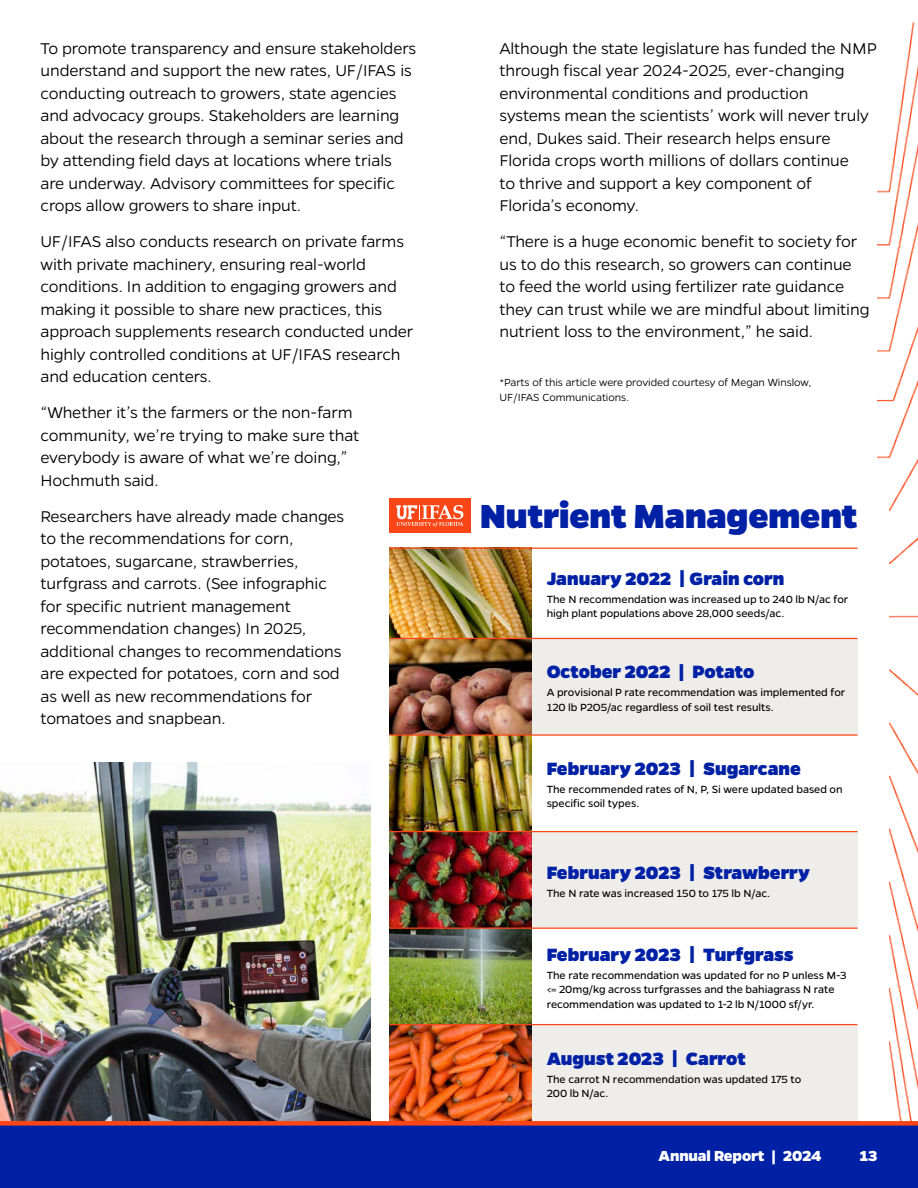
<style>
.page{position:relative;width:918px;height:1188px;background:#fff}
.page>*{position:absolute;margin:0;border:0;box-sizing:border-box;transform-origin:0 0}
.t1{font:800 37.8px "Gentona";letter-spacing:-.005em;color:#0021a5}
.t2{font:800 20.1px "Gentona";color:#0021a5}
.t3{font:300 17.7px/22.5px "Gentona";letter-spacing:-.01em;color:#000}
.t4{font:800 16.5px "Gentona";letter-spacing:-.005em;color:#fff}
.t5{font:11.7px/14.2px "Gentona";letter-spacing:-.005em;color:#000}
.t6{font:300 11.7px/15px "Gentona";letter-spacing:-.005em;color:#000}
</style>
<div class="page">
<img style="left:878px;top:22px;width:40px;height:1099px">
<img style="left:0;top:762px;width:371px;height:359px">
<div style="left:371px;top:484px;width:518px;height:637px;background:#fff"></div>
<div style="left:389px;top:639px;width:468px;height:96px;background:#efedea"></div>
<div style="left:389px;top:832px;width:468px;height:97px;background:#efedea"></div>
<div style="left:389px;top:1025px;width:468px;height:96px;background:#efedea"></div>
<img style="left:389px;top:549px;width:142px;height:572px">
<hr style="left:389px;top:638px;width:468px;height:1px;background:#fa4616">
<hr style="left:389px;top:734px;width:468px;height:2px;background:#fa4616">
<hr style="left:389px;top:831px;width:468px;height:1px;background:#fa4616">
<hr style="left:389px;top:928px;width:468px;height:1px;background:#fa4616">
<hr style="left:389px;top:1024px;width:468px;height:1px;background:#fa4616">
<hr style="left:389px;top:548px;width:468px;height:1px;background:#fa4616">
<div style="left:389px;top:498px;width:81px;height:35px;background:#fa4616"></div>
<svg style="left:396px;top:505px;width:67px;height:22px"></svg>
<div style="left:0;top:1123px;width:918px;height:65px;background:#0021a5"></div>
<div style="left:0;top:1121px;width:918px;height:5px;background:#fa4616"></div>
<p class="t3" style="left:40px;top:37px;width:377px">To promote transparency and ensure stakeholders understand and support the new rates, UF/IFAS is conducting outreach to growers, state agencies and advocacy groups. Stakeholders are learning about the research through a seminar series and by attending field days at locations where trials are underway. Advisory committees for specific crops allow growers to share input.</p>
<p class="t3" style="left:40px;top:230px;width:374px">UF/IFAS also conducts research on private farms with private machinery, ensuring real-world conditions. In addition to engaging growers and making it possible to share new practices, this approach supplements research conducted under highly controlled conditions at UF/IFAS research and education centers.</p>
<p class="t3" style="left:40px;top:401px;width:320px">“Whether it’s the farmers or the non-farm community, we’re trying to make sure that everybody is aware of what we’re doing,” Hochmuth said.</p>
<p class="t3" style="left:40px;top:505px;width:305px">Researchers have already made changes to the recommendations for corn, potatoes, sugarcane, strawberries, turfgrass and carrots. (See infographic for specific nutrient management recommendation changes) In 2025, additional changes to recommendations are expected for potatoes, corn and sod as well as new recommendations for tomatoes and snapbean.</p>
<p class="t3" style="left:500px;top:37px;width:379px">Although the state legislature has funded the NMP through fiscal year 2024-2025, ever-changing environmental conditions and production<br>systems mean the scientists’ work will never truly end, Dukes said. Their research helps ensure Florida crops worth millions of dollars continue<br>to thrive and support a key component of Florida’s economy.</p>
<p class="t3" style="left:500px;top:230px;width:371px">“There is a huge economic benefit to society for us to do this research, so growers can continue to feed the world using fertilizer rate guidance they can trust while we are mindful about limiting nutrient loss to the environment,” he said.</p>
<p class="t6" style="left:500px;top:375px;width:313px">*Parts of this article were provided courtesy of Megan Winslow,<br>UF/IFAS Communications.</p>
<p class="t1" style="left:480px;top:494px;width:379px">Nutrient Management</p>
<p class="t2" style="left:547px;top:567px;width:239px">January 2022 | Grain corn</p>
<p class="t5" style="left:547px;top:592px;width:303px">The N recommendation was increased up to 240 lb N/ac for high plant populations above 28,000 seeds/ac.</p>
<p class="t2" style="left:547px;top:660px;width:209px">October 2022 | Potato</p>
<p class="t5" style="left:547px;top:686px;width:300px">A provisional P rate recommendation was implemented for<br>120 lb P2O5/ac regardless of soil test results.</p>
<p class="t2" style="left:547px;top:757px;width:256px">February 2023 | Sugarcane</p>
<p class="t5" style="left:547px;top:782px;width:297px">The recommended rates of N, P, Si were updated based on specific soil types.</p>
<p class="t2" style="left:547px;top:861px;width:265px">February 2023 | Strawberry</p>
<p class="t5" style="left:547px;top:886px;width:225px">The N rate was increased 150 to 175 lb N/ac.</p>
<p class="t2" style="left:547px;top:943px;width:248px">February 2023 | Turfgrass</p>
<p class="t5" style="left:547px;top:968px;width:301px">The rate recommendation was updated for no P unless M-3 &lt;= 20mg/kg across turfgrasses and the bahiagrass N rate recommendation was updated to 1-2 lb N/1000 sf/yr.</p>
<p class="t2" style="left:547px;top:1047px;width:201px">August 2023 | Carrot</p>
<p class="t5" style="left:547px;top:1072px;width:256px">The carrot N recommendation was updated 175 to<br>200 lb N/ac.</p>
<p class="t4" style="left:659px;top:1146px;width:165px">Annual Report | 2024</p>
<p class="t4" style="left:860px;top:1146px;width:19px">13</p>
</div>
